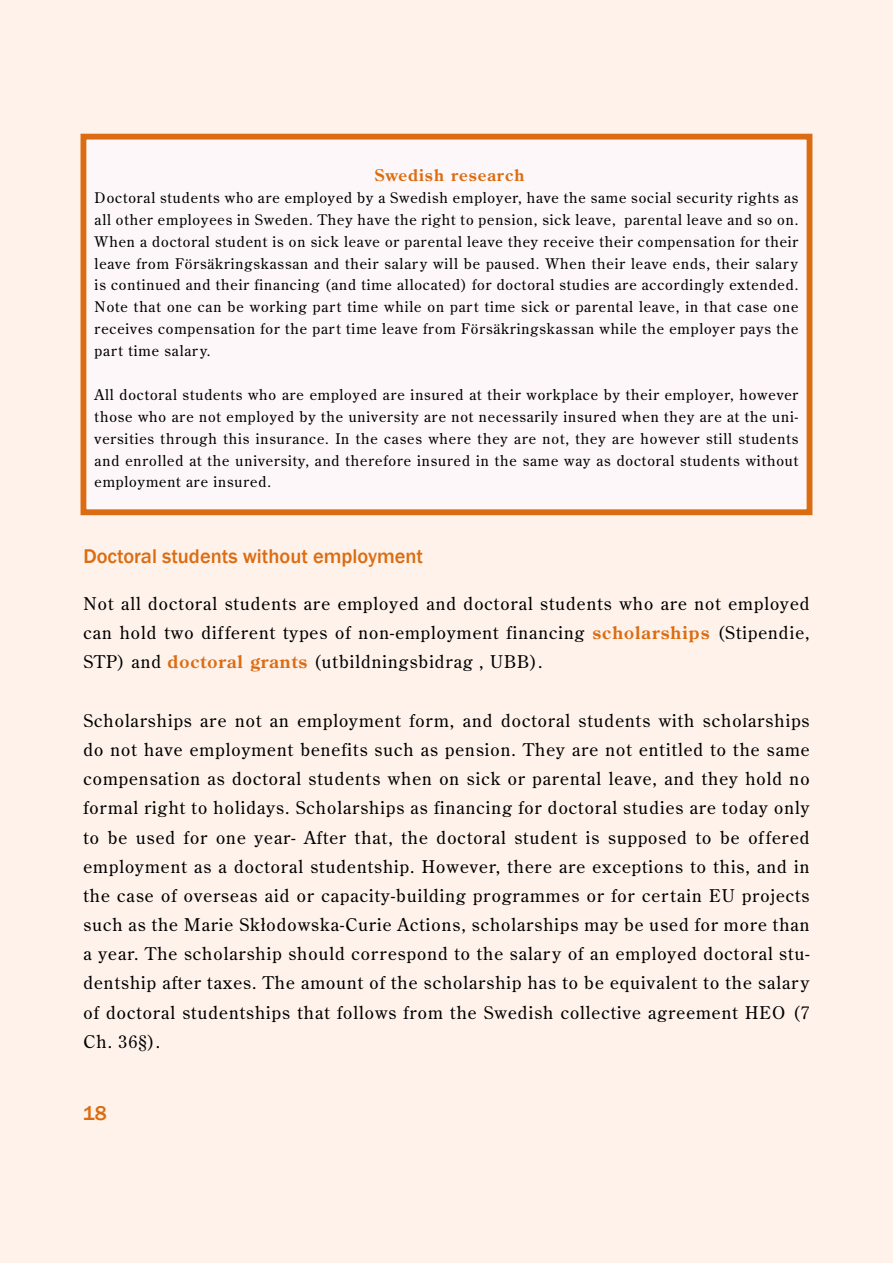
<style>
.page{position:relative;width:893px;height:1263px;background:#fef2eb}
.page>*{position:absolute;margin:0;border:0;box-sizing:border-box;transform-origin:0 0}
.t1{font:500 20.4px "Franklin Gothic";color:#dc6c11}
.t2{font:17.55px/29.2px "Century Old Style Std";letter-spacing:.06em;color:#000;text-align:justify}
.t3{font:700 16.05px "Century Old Style Std";letter-spacing:.06em;color:#dc6c11}
.t4{font:14.55px/21.9px "Century Old Style Std";letter-spacing:.06em;color:#000;text-align:justify}
.s1{font-weight:700;color:#dc6c11}
</style>
<div class="page">
<div style="left:83px;top:137px;width:726px;height:375px;background:#fef7fa"></div>
<div style="left:81px;top:134px;width:731px;height:381px;border:6px solid #dc6c11"></div>
<p class="t3" style="left:375px;top:165px;width:151px">Swedish research</p>
<p class="t4" style="left:95px;top:186px;width:705px">Doctoral students who are employed by a Swedish employer, have the same social security rights as all other employees in Sweden. They have the right to pension, sick leave, parental leave and so on.<br>When a doctoral student is on sick leave or parental leave they receive their compensation for their leave from Försäkringskassan and their salary will be paused. When their leave ends, their salary is continued and their financing (and time allocated) for doctoral studies are accordingly extended.<br>Note that one can be working part time while on part time sick or parental leave, in that case one receives compensation for the part time leave from Försäkringskassan while the employer pays the part time salary.</p>
<p class="t4" style="left:95px;top:383px;width:705px">All doctoral students who are employed are insured at their workplace by their employer, however those who are not employed by the university are not necessarily insured when they are at the uni&shy;versities through this insurance. In the cases where they are not, they are however still students and enrolled at the university, and therefore insured in the same way as doctoral students without employment are insured.</p>
<p class="t1" style="left:83px;top:544px;width:341px">Doctoral students without employment</p>
<p class="t2" style="left:83px;top:589px;width:728px">Not all doctoral students are employed and doctoral students who are not employed can hold two different types of non-employment financing <span class="s1">scholarships</span> (Stipendie, STP) and <span class="s1">doctoral grants</span> (utbildningsbidrag , UBB).</p>
<p class="t2" style="left:83px;top:705px;width:728px">Scholarships are not an employment form, and doctoral students with scholarships do not have employment benefits such as pension. They are not entitled to the same compensation as doctoral students when on sick or parental leave, and they hold no formal right to holidays. Scholarships as financing for doctoral studies are today only to be used for one year- After that, the doctoral student is supposed to be offered employment as a doctoral studentship. However, there are exceptions to this, and in the case of overseas aid or capacity-building programmes or for certain EU projects such as the Marie Skłodowska-Curie Actions, scholarships may be used for more than a year. The scholarship should correspond to the salary of an employed doctoral stu&shy;dentship after taxes. The amount of the scholarship has to be equivalent to the salary of doctoral studentships that follows from the Swedish collective agreement HEO (7<br>Ch. 36§).</p>
<p class="t1" style="left:83px;top:1100px;width:26px">18</p>
</div>
